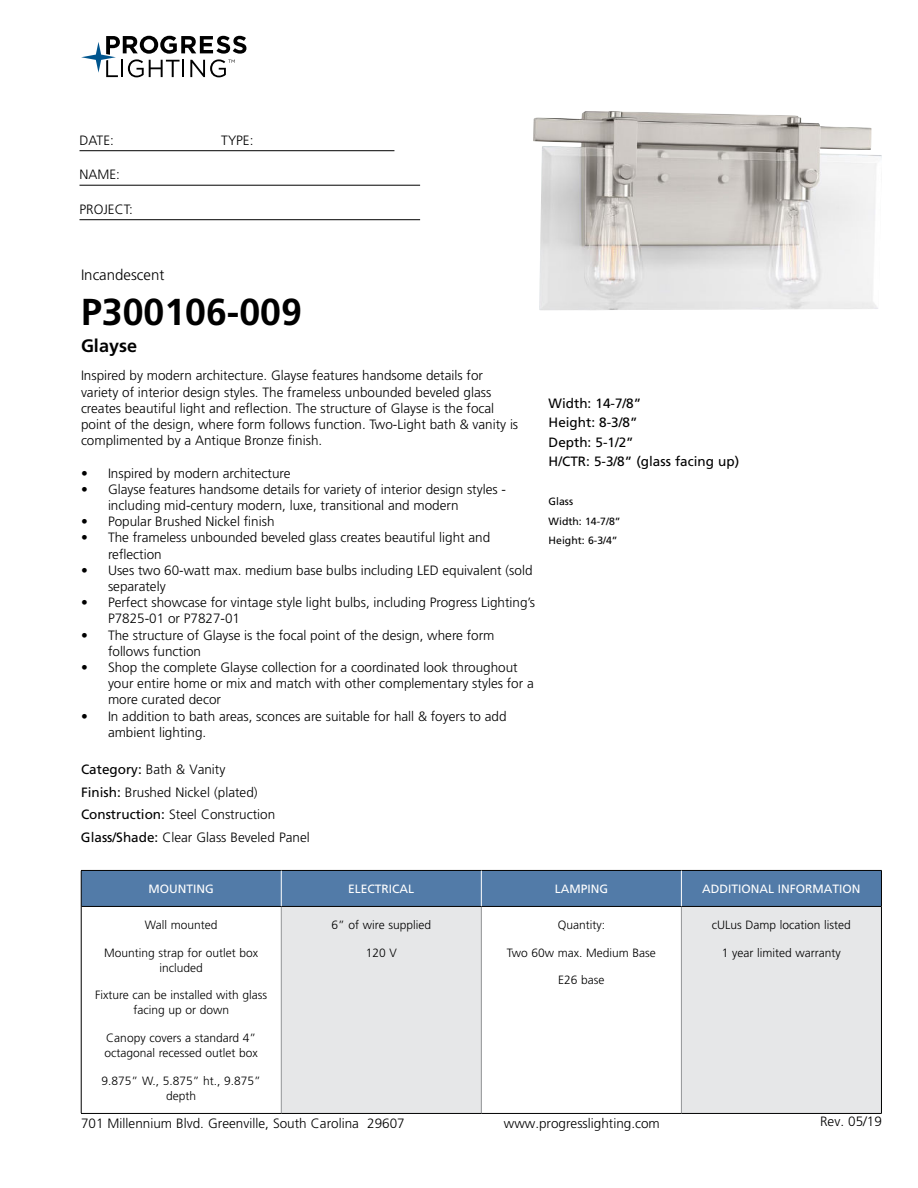
<style>
.page{position:relative;width:918px;height:1188px;background:#fff}
.page>*{position:absolute;margin:0;border:0;box-sizing:border-box;transform-origin:0 0}
.t1{font:700 37.5px "Frutiger LT Std";color:#000}
.t2{font:700 18px "Frutiger LT Std";color:#000}
.t3{font:300 15px "Frutiger LT Std";color:#000}
.t4{font:300 13.5px/16.2px "Frutiger LT Std";color:#000}
.t5{font:13.5px/19.5px "Frutiger LT Std";color:#000}
.t6{font:300 12px/15px "Frutiger LT Std";color:#000;text-align:center}
.t7{font:12px "Frutiger LT Std";color:#fff}
.t8{font:10.5px/19.5px "Frutiger LT Std";color:#000}
.s1{font-weight:400}
</style>
<div class="page">
<svg style="left:81px;top:36px;width:165px;height:41px"></svg>
<hr style="left:80px;top:150px;width:314px;height:1px;background:#000">
<hr style="left:80px;top:185px;width:340px;height:1px;background:#000">
<hr style="left:80px;top:219px;width:340px;height:1px;background:#000">
<div style="left:82px;top:871px;width:799px;height:35px;background:#527ba8"></div>
<div style="left:281px;top:906px;width:200px;height:207px;background:#e6e7e8"></div>
<div style="left:681px;top:906px;width:200px;height:207px;background:#e6e7e8"></div>
<hr style="left:281px;top:907px;width:1px;height:206px;background:#939598">
<hr style="left:481px;top:907px;width:1px;height:206px;background:#939598">
<hr style="left:681px;top:907px;width:1px;height:206px;background:#939598">
<hr style="left:81px;top:906px;width:200px;height:1px;background:#000">
<hr style="left:281px;top:906px;width:200px;height:1px;background:#000">
<hr style="left:481px;top:906px;width:200px;height:1px;background:#000">
<hr style="left:681px;top:906px;width:200px;height:1px;background:#000">
<hr style="left:81px;top:1113px;width:200px;height:1px;background:#000">
<hr style="left:281px;top:1113px;width:200px;height:1px;background:#000">
<hr style="left:481px;top:1113px;width:200px;height:1px;background:#000">
<hr style="left:681px;top:1113px;width:201px;height:1px;background:#000">
<hr style="left:81px;top:870px;width:200px;height:1px;background:#000">
<hr style="left:81px;top:871px;width:1px;height:35px;background:#000">
<hr style="left:281px;top:870px;width:200px;height:1px;background:#000">
<hr style="left:481px;top:870px;width:200px;height:1px;background:#000">
<hr style="left:681px;top:870px;width:201px;height:1px;background:#000">
<hr style="left:881px;top:871px;width:1px;height:35px;background:#000">
<hr style="left:81px;top:906px;width:1px;height:207px;background:#000">
<hr style="left:881px;top:906px;width:1px;height:207px;background:#000">
<hr style="left:281px;top:871px;width:1px;height:35px;background:#fff">
<hr style="left:681px;top:871px;width:1px;height:35px;background:#fff">
<hr style="left:481px;top:871px;width:1px;height:35px;background:#fff">
<img style="left:533px;top:111px;width:349px;height:199px">
<p class="t4" style="left:80px;top:133px;width:36px">DATE:</p>
<p class="t4" style="left:221px;top:133px;width:34px">TYPE:</p>
<p class="t4" style="left:80px;top:168px;width:42px">NAME:</p>
<p class="t4" style="left:80px;top:202px;width:55px">PROJECT:</p>
<p class="t3" style="left:81px;top:269px;width:85px">Incandescent</p>
<h1 class="t1" style="left:81px;top:297px;width:222px">P300106-009</h1>
<h2 class="t2" style="left:81px;top:339px;width:58px">Glayse</h2>
<p class="t4" style="left:81px;top:369px;width:439px">Inspired by modern architecture. Glayse features handsome details for variety of interior design styles. The frameless unbounded beveled glass creates beautiful light and reflection. The structure of Glayse is the focal point of the design, where form follows function. Two-Light bath &amp; vanity is complimented by a Antique Bronze finish.</p>
<p class="t4" style="left:81px;top:466px;width:211px">• Inspired by modern architecture</p>
<p class="t4" style="left:108px;top:482px;width:400px;text-indent:-27px">• Glayse features handsome details for variety of interior design styles - including mid-century modern, luxe, transitional and modern</p>
<p class="t4" style="left:81px;top:514px;width:195px">• Popular Brushed Nickel finish</p>
<p class="t4" style="left:108px;top:531px;width:384px;text-indent:-27px">• The frameless unbounded beveled glass creates beautiful light and reflection</p>
<p class="t4" style="left:108px;top:563px;width:426px;text-indent:-27px">• Uses two 60-watt max. medium base bulbs including LED equivalent (sold separately</p>
<p class="t4" style="left:108px;top:595px;width:429px;text-indent:-27px">• Perfect showcase for vintage style light bulbs, including Progress Lighting’s<br>P7825-01 or P7827-01</p>
<p class="t4" style="left:108px;top:628px;width:388px;text-indent:-27px">• The structure of Glayse is the focal point of the design, where form follows function</p>
<p class="t4" style="left:108px;top:660px;width:427px;text-indent:-27px">• Shop the complete Glayse collection for a coordinated look throughout your entire home or mix and match with other complementary styles for a more curated decor</p>
<p class="t4" style="left:108px;top:709px;width:400px;text-indent:-27px">• In addition to bath areas, sconces are suitable for hall &amp; foyers to add ambient lighting.</p>
<p class="t4" style="left:81px;top:759px;width:230px;line-height:22.5px"><span class="s1">Category:</span> Bath &amp; Vanity<br><span class="s1">Finish:</span> Brushed Nickel (plated)<br><span class="s1">Construction:</span> Steel Construction <span class="s1">Glass/Shade:</span> Clear Glass Beveled Panel</p>
<p class="t5" style="left:549px;top:394px;width:192px">Width: 14-7/8”<br>Height: 8-3/8”<br>Depth: 5-1/2”<br>H/CTR: 5-3/8” (glass facing up)</p>
<p class="t8" style="left:549px;top:492px;width:74px">Glass<br>Width: 14-7/8”<br>Height: 6-3/4”</p>
<p class="t7" style="left:149px;top:884px;width:67px">MOUNTING</p>
<p class="t7" style="left:348px;top:884px;width:68px">ELECTRICAL</p>
<p class="t7" style="left:555px;top:884px;width:55px">LAMPING</p>
<p class="t7" style="left:702px;top:884px;width:160px">ADDITIONAL INFORMATION</p>
<p class="t6" style="left:145px;top:918px;width:74px">Wall mounted</p>
<p class="t6" style="left:104px;top:946px;width:156px">Mounting strap for outlet box included</p>
<p class="t6" style="left:95px;top:989px;width:174px">Fixture can be installed with glass facing up or down</p>
<p class="t6" style="left:105px;top:1031px;width:155px;text-align:left">Canopy covers a standard 4” octagonal recessed outlet box</p>
<p class="t6" style="left:102px;top:1074px;width:161px">9.875” W., 5.875” ht., 9.875” depth</p>
<p class="t6" style="left:332px;top:918px;width:101px">6” of wire supplied</p>
<p class="t6" style="left:366px;top:946px;width:33px">120 V</p>
<p class="t6" style="left:712px;top:918px;width:141px">cULus Damp location listed</p>
<p class="t6" style="left:722px;top:946px;width:120px">1 year limited warranty</p>
<p class="t6" style="left:558px;top:918px;width:49px">Quantity:</p>
<p class="t6" style="left:507px;top:946px;width:150px">Two 60w max. Medium Base</p>
<p class="t6" style="left:558px;top:974px;width:48px">E26 base</p>
<p class="t4" style="left:81px;top:1116px;width:325px">701 Millennium Blvd. Greenville, South Carolina 29607</p>
<p class="t4" style="left:504px;top:1116px;width:158px">www.progresslighting.com</p>
<p class="t4" style="left:820px;top:1114px;width:63px">Rev. 05/19</p>
</div>
